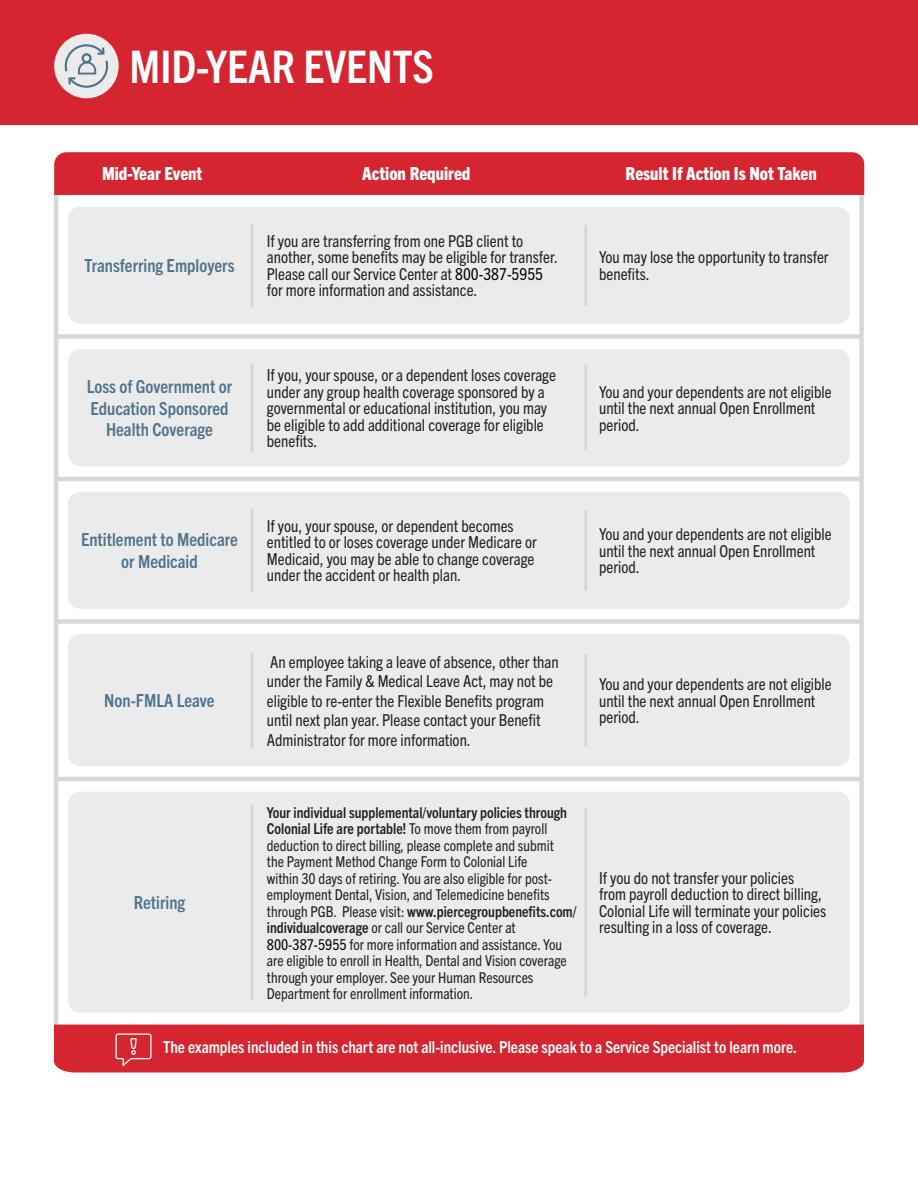
<style>
.page{position:relative;width:918px;height:1188px;background:#fff}
.page>*{position:absolute;margin:0;border:0;box-sizing:border-box;transform-origin:0 0}
.Page_Header_Secondary{font:700 condensed 45px "Trade Gothic Next LT Pro";color:#fff}
.t1{font:700 condensed 18px "Trade Gothic Next LT Pro";color:#4e748b}
.t2{font:800 condensed 18px "Trade Gothic Next LT Pro";color:#fff}
.t3{font:condensed 16.5px/16.5px "Trade Gothic Next LT Pro";color:#231f20}
.t4{font:700 condensed 16.5px "Trade Gothic Next LT Pro";color:#fff}
.t5{font:condensed 15px/16.5px "Trade Gothic Next LT Pro";color:#231f20}
.s1{color:#040503}
.s2{font-weight:700}
</style>
<div class="page">
<div style="left:0;top:0;width:918px;height:125px;background:#d52530"></div>
<div style="left:54px;top:34px;width:65px;height:64px;background:#ebebec;border-radius:50%"></div>
<div style="left:68px;top:349px;width:782px;height:117px;background:#ebebec;border-radius:12px"></div>
<div style="left:68px;top:492px;width:782px;height:117px;background:#ebebec;border-radius:12px"></div>
<div style="left:68px;top:634px;width:782px;height:132px;background:#ebebec;border-radius:12px"></div>
<div style="left:68px;top:207px;width:782px;height:117px;background:#ebebec;border-radius:12px"></div>
<hr style="left:584px;top:226px;width:3px;height:78px;background:#d6d7d8">
<hr style="left:250px;top:224px;width:3px;height:82px;background:#d6d7d8">
<div style="left:68px;top:792px;width:782px;height:221px;background:#ebebec;border-radius:12px"></div>
<hr style="left:584px;top:809px;width:3px;height:187px;background:#d6d7d8">
<hr style="left:250px;top:805px;width:3px;height:194px;background:#d6d7d8">
<hr style="left:584px;top:366px;width:3px;height:84px;background:#d6d7d8">
<hr style="left:250px;top:364px;width:3px;height:87px;background:#d6d7d8">
<hr style="left:584px;top:511px;width:3px;height:79px;background:#d6d7d8">
<hr style="left:250px;top:509px;width:3px;height:82px;background:#d6d7d8">
<hr style="left:584px;top:655px;width:3px;height:91px;background:#d6d7d8">
<hr style="left:250px;top:653px;width:3px;height:94px;background:#d6d7d8">
<div style="left:54px;top:1024px;width:810px;height:49px;background:#d52530"></div>
<hr style="left:56px;top:777px;width:805px;height:4px;background:#d6d7d8">
<div style="left:56px;top:619px;width:805px;height:5px;background:#d6d7d8"></div>
<hr style="left:56px;top:477px;width:805px;height:4px;background:#d6d7d8">
<div style="left:56px;top:334px;width:805px;height:5px;background:#d6d7d8"></div>
<div style="left:54px;top:152px;width:810px;height:43px;background:#d52530"></div>
<svg style="left:64px;top:44px;width:44px;height:44px"></svg>
<p class="Page_Header_Secondary" style="left:130px;top:35px;width:306px">MID-YEAR EVENTS</p>
<p class="t2" style="left:102px;top:161px;width:102px">Mid-Year Event</p>
<p class="t2" style="left:362px;top:161px;width:110px">Action Required</p>
<p class="t2" style="left:626px;top:161px;width:193px">Result If Action Is Not Taken</p>
<p class="t1" style="left:84px;top:253px;width:152px">Transferring Employers</p>
<p class="t1" style="left:87px;top:374px;width:147px">Loss of Government or</p>
<p class="t1" style="left:90px;top:396px;width:140px">Education Sponsored</p>
<p class="t1" style="left:106px;top:417px;width:108px">Health Coverage</p>
<p class="t1" style="left:81px;top:528px;width:158px">Entitlement to Medicare</p>
<p class="t1" style="left:121px;top:549px;width:78px">or Medicaid</p>
<p class="t1" style="left:104px;top:688px;width:112px">Non-FMLA Leave</p>
<p class="t1" style="left:134px;top:890px;width:53px">Retiring</p>
<p class="t3" style="left:267px;top:232px;width:293px">If you are transferring from one PGB client to another, some benefits may be eligible for transfer.<br>Please call our Service Center at <span class="s1">800-387-5955 </span>for more information and assistance.</p>
<p class="t3" style="left:599px;top:248px;width:231px">You may lose the opportunity to transfer benefits.</p>
<p class="t3" style="left:267px;top:366px;width:291px">If you, your spouse, or a dependent loses coverage under any group health coverage sponsored by a governmental or educational institution, you may be eligible to add additional coverage for eligible benefits.</p>
<p class="t3" style="left:599px;top:382px;width:234px">You and your dependents are not eligible until the next annual Open Enrollment period.</p>
<p class="t3" style="left:267px;top:517px;width:272px">If you, your spouse, or dependent becomes entitled to or loses coverage under Medicare or Medicaid, you may be able to change coverage under the accident or health plan.</p>
<p class="t3" style="left:599px;top:525px;width:234px">You and your dependents are not eligible until the next annual Open Enrollment period.</p>
<p class="t3" style="left:267px;top:651px;width:293px;line-height:19.5px">An employee taking a leave of absence, other than under the Family &amp; Medical Leave Act, may not be eligible to re-enter the Flexible Benefits program until next plan year. Please contact your Benefit Administrator for more information.</p>
<p class="t3" style="left:599px;top:675px;width:234px">You and your dependents are not eligible until the next annual Open Enrollment period.</p>
<p class="t5" style="left:267px;top:803px;width:311px"><span class="s2">Your individual supplemental/voluntary policies through Colonial Life are portable!</span> To move them from payroll deduction to direct billing, please complete and submit<br>the Payment Method Change Form to Colonial Life<br>within 30 days of retiring. You are also eligible for post&shy;employment Dental, Vision, and Telemedicine benefits through PGB. Please visit: <span class="s2">www.piercegroupbenefits.com/ individualcoverage</span> or call our Service Center at</p>
<p class="t5" style="left:267px;top:935px;width:302px"><span class="s1">800-387-5955</span> for more information and assistance. You are eligible to enroll in Health, Dental and Vision coverage through your employer. See your Human Resources Department for enrollment information.</p>
<p class="t3" style="left:599px;top:868px;width:229px">If you do not transfer your policies<br>from payroll deduction to direct billing, Colonial Life will terminate your policies resulting in a loss of coverage.</p>
<p class="t4" style="left:163px;top:1036px;width:635px">The examples included in this chart are not all-inclusive. Please speak to a Service Specialist to learn more.</p>
</div>
